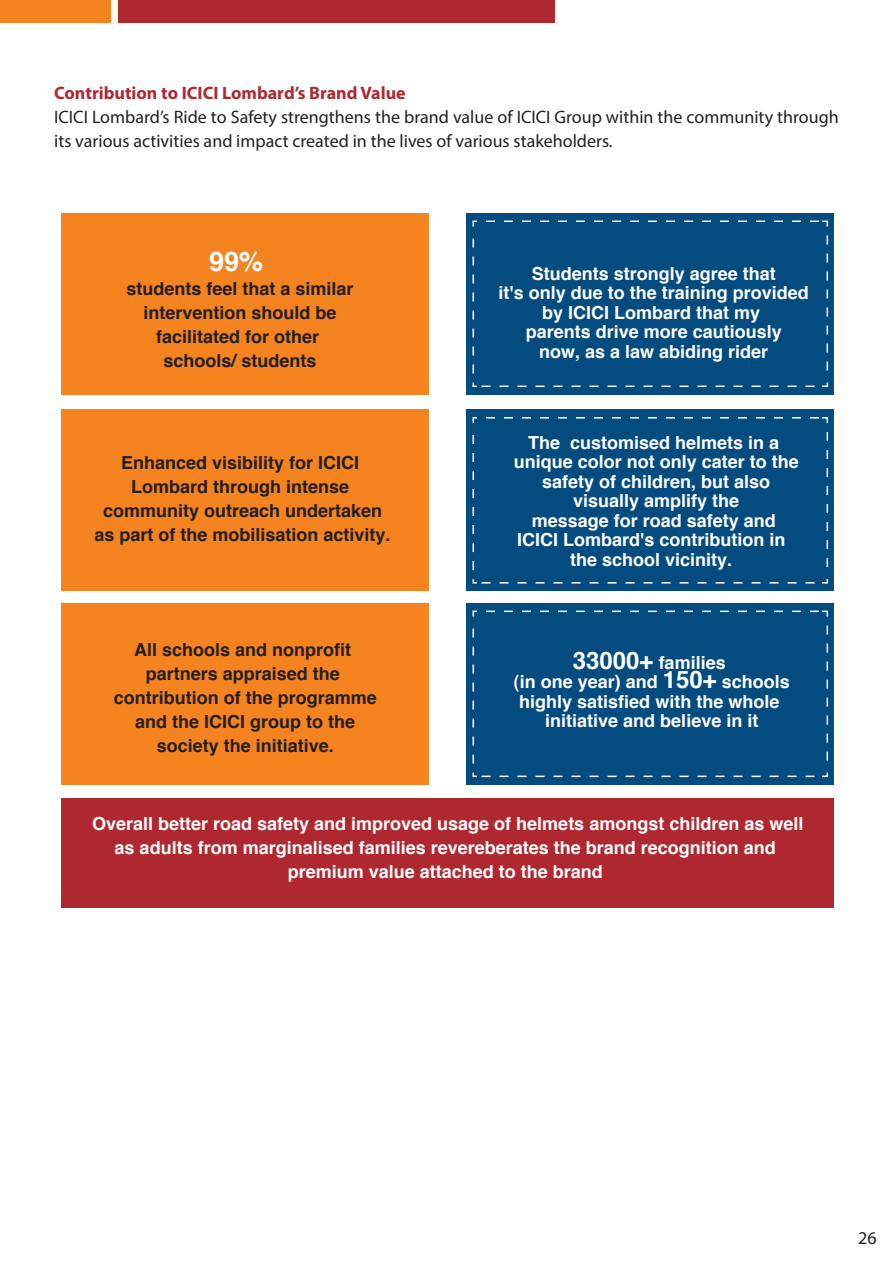
<style>
.page{position:relative;width:893px;height:1263px;background:#fff}
.page>*{position:absolute;margin:0;border:0;box-sizing:border-box;transform-origin:0 0}
.t1{font:700 27px "Helvetica";color:#fff}
.t2{font:700 18px/19.5px "Helvetica";color:#fff;text-align:center}
.t3{font:700 18px/24px "Helvetica";color:#231f20;text-align:center}
.t4{font:18px/24px "Myriad Pro";color:#231f20}
.t5{font:700 18px "Myriad Pro";color:#af282f}
.s1{font-size:24px}
</style>
<div class="page">
<div style="left:118px;top:0;width:437px;height:23px;background:#af282f"></div>
<div style="left:0;top:0;width:111px;height:23px;background:#f58320"></div>
<div style="left:62px;top:213px;width:367px;height:181px;background:#f58320"></div>
<div style="left:466px;top:213px;width:368px;height:181px;background:#044b7f"></div>
<div style="left:62px;top:410px;width:367px;height:181px;background:#f58320"></div>
<div style="left:466px;top:410px;width:368px;height:181px;background:#044b7f"></div>
<div style="left:62px;top:603px;width:367px;height:181px;background:#f58320"></div>
<div style="left:62px;top:798px;width:772px;height:110px;background:#af282f"></div>
<div style="left:466px;top:603px;width:368px;height:181px;background:#044b7f"></div>
<svg style="left:472px;top:382px;width:342px;height:6px"></svg>
<svg style="left:472px;top:220px;width:5px;height:154px"></svg>
<svg style="left:486px;top:220px;width:343px;height:7px"></svg>
<svg style="left:822px;top:236px;width:7px;height:152px"></svg>
<svg style="left:472px;top:579px;width:342px;height:5px"></svg>
<svg style="left:472px;top:417px;width:5px;height:153px"></svg>
<svg style="left:486px;top:417px;width:343px;height:7px"></svg>
<svg style="left:822px;top:432px;width:7px;height:152px"></svg>
<svg style="left:472px;top:772px;width:342px;height:6px"></svg>
<svg style="left:472px;top:610px;width:5px;height:154px"></svg>
<svg style="left:486px;top:610px;width:343px;height:7px"></svg>
<svg style="left:822px;top:626px;width:7px;height:152px"></svg>
<p class="t5" style="left:54px;top:81px;width:353px">Contribution to ICICI Lombard’s Brand Value</p>
<p class="t4" style="left:54px;top:104px;width:786px">ICICI Lombard’s Ride to Safety strengthens the brand value of ICICI Group within the community through its various activities and impact created in the lives of various stakeholders.</p>
<h1 class="t1" style="left:209px;top:244px;width:56px">99%</h1>
<p class="t3" style="left:127px;top:276px;width:229px">students feel that a similar intervention should be facilitated for other schools/ students</p>
<p class="t3" style="left:95px;top:450px;width:298px">Enhanced visibility for ICICI<br>Lombard through intense community outreach undertaken as part of the mobilisation activity.</p>
<p class="t3" style="left:114px;top:637px;width:265px">All schools and nonprofit partners appraised the contribution of the programme and the ICICI group to the society the initiative.</p>
<p class="t2" style="left:499px;top:263px;width:312px">Students strongly agree that<br>it's only due to the training provided by ICICI Lombard that my<br>parents drive more cautiously<br>now, as a law abiding rider</p>
<p class="t2" style="left:514px;top:432px;width:287px">The customised helmets in a unique color not only cater to the safety of children, but also visually amplify the<br>message for road safety and<br>ICICI Lombard's contribution in the school vicinity.</p>
<p class="t2" style="left:514px;top:652px;width:278px"><span class="s1">33000+</span> families<br>(in one year) and <span class="s1">150+</span> schools highly satisfied with the whole initiative and believe in it</p>
<p class="t2" style="left:92px;top:811px;width:713px;line-height:24px">Overall better road safety and improved usage of helmets amongst children as well as adults from marginalised families revereberates the brand recognition and premium value attached to the brand</p>
<p class="t4" style="left:858px;top:1225px;width:20px">26</p>
</div>
